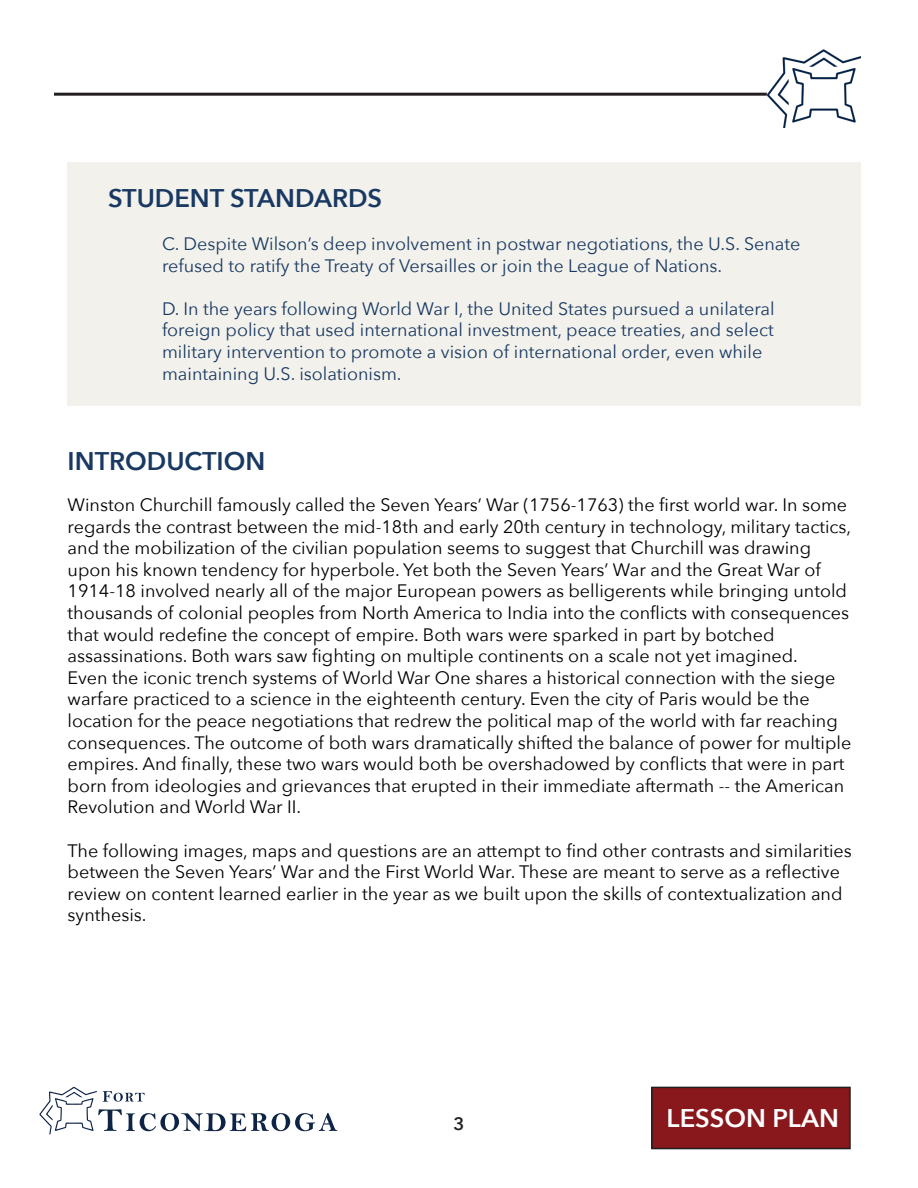
<style>
.page{position:relative;width:918px;height:1188px;background:#fff}
.page>*{position:absolute;margin:0;border:0;box-sizing:border-box;transform-origin:0 0}
.t1{font:600 25.5px "Avenir Next";color:#193962}
.t2{font:600 25.5px "Avenir Next";color:#fff}
.t3{font:18px/21.6px "Avenir Next";color:#000}
.t4{font:18px/21.6px "Avenir Next";color:#193962}
.t5{font:600 18px "Avenir Next";color:#231f20}
</style>
<div class="page">
<hr style="left:54px;top:93px;width:713px;height:3px;background:#231f20">
<img style="left:767px;top:49px;width:94px;height:79px">
<svg style="left:39px;top:1087px;width:298px;height:47px"></svg>
<div style="left:652px;top:1087px;width:198px;height:62px;background:#88181b"></div>
<div style="left:651px;top:1087px;width:200px;height:62px;border:2px solid #231f20"></div>
<div style="left:68px;top:163px;width:793px;height:243px;background:#f2f1eb"></div>
<p class="t1" style="left:108px;top:176px;width:276px">STUDENT STANDARDS</p>
<p class="t4" style="left:162px;top:232px;width:640px">C. Despite Wilson’s deep involvement in postwar negotiations, the U.S. Senate refused to ratify the Treaty of Versailles or join the League of Nations.</p>
<p class="t4" style="left:162px;top:297px;width:614px">D. In the years following World War I, the United States pursued a unilateral foreign policy that used international investment, peace treaties, and select military intervention to promote a vision of international order, even while maintaining U.S. isolationism.</p>
<p class="t1" style="left:68px;top:439px;width:199px">INTRODUCTION</p>
<p class="t3" style="left:68px;top:493px;width:785px">Winston Churchill famously called the Seven Years’ War (1756-1763) the first world war. In some regards the contrast between the mid-18th and early 20th century in technology, military tactics, and the mobilization of the civilian population seems to suggest that Churchill was drawing upon his known tendency for hyperbole. Yet both the Seven Years’ War and the Great War of 1914-18 involved nearly all of the major European powers as belligerents while bringing untold thousands of colonial peoples from North America to India into the conflicts with consequences that would redefine the concept of empire. Both wars were sparked in part by botched assassinations. Both wars saw fighting on multiple continents on a scale not yet imagined.<br>Even the iconic trench systems of World War One shares a historical connection with the siege warfare practiced to a science in the eighteenth century. Even the city of Paris would be the location for the peace negotiations that redrew the political map of the world with far reaching consequences. The outcome of both wars dramatically shifted the balance of power for multiple empires. And finally, these two wars would both be overshadowed by conflicts that were in part born from ideologies and grievances that erupted in their immediate aftermath -- the American Revolution and World War II.</p>
<p class="t3" style="left:68px;top:839px;width:786px">The following images, maps and questions are an attempt to find other contrasts and similarities between the Seven Years’ War and the First World War. These are meant to serve as a reflective review on content learned earlier in the year as we built upon the skills of contextualization and synthesis.</p>
<p class="t5" style="left:454px;top:1108px;width:12px">3</p>
<p class="t2" style="left:667px;top:1096px;width:174px">LESSON PLAN</p>
</div>
